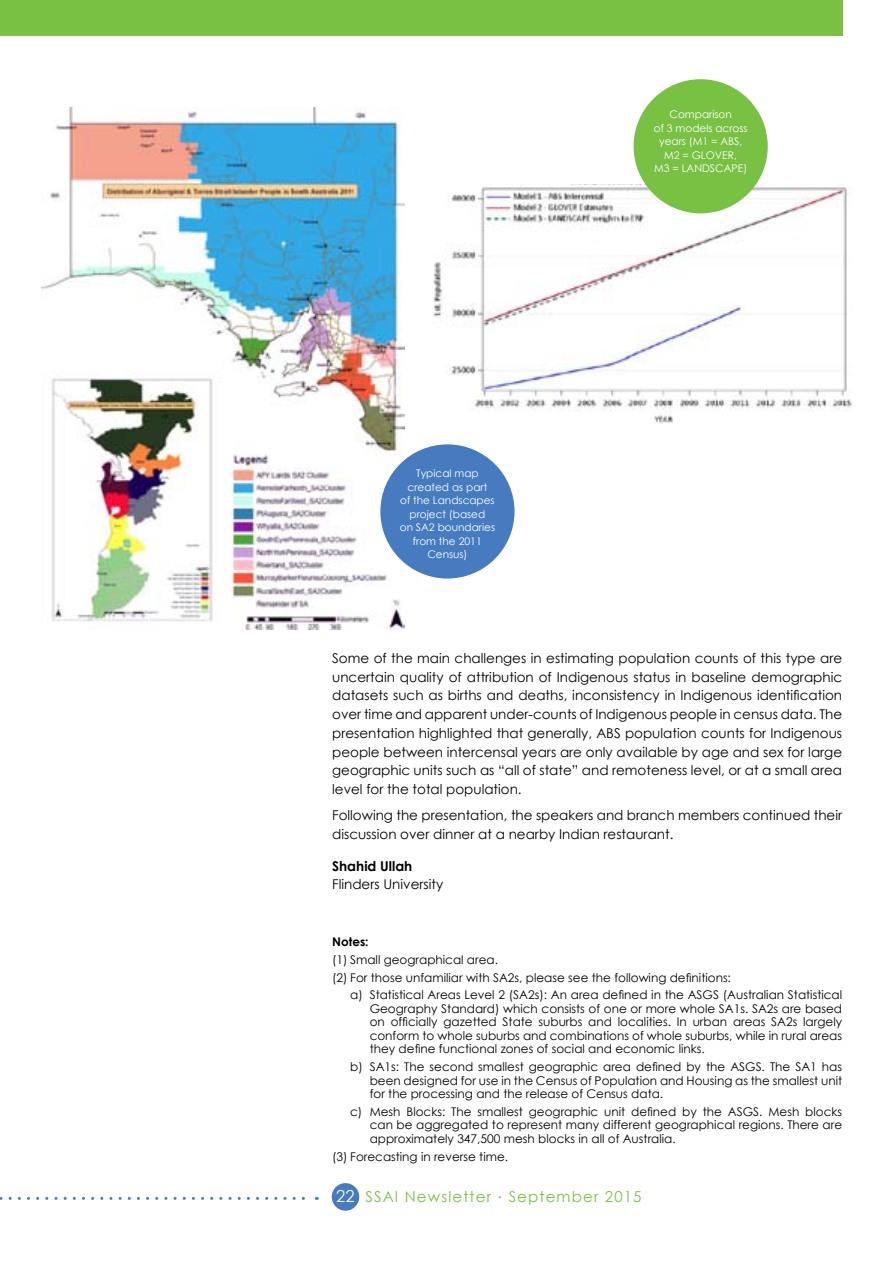
<style>
.page{position:relative;width:893px;height:1263px;background:#fff}
.page>*{position:absolute;margin:0;border:0;box-sizing:border-box;transform-origin:0 0}
.t1{font:15px "Century Gothic";letter-spacing:.075em;color:#78c143}
.t2{font:13.5px/18.8px "Century Gothic";color:#000;text-align:justify}
.t3{font:700 13.5px "Century Gothic";color:#000}
.t4{font:12px/13.5px "Century Gothic";color:#000;text-align:justify}
.t5{font:700 12px "Century Gothic";color:#000}
.t6{font:10.5px/13.5px "Century Gothic";color:#fff;text-align:center}
.s1{font-size:16.5px;color:#fff}
</style>
<div class="page">
<div style="left:332px;top:1183px;width:27px;height:28px;background:#467cbf;border-radius:50%"></div>
<div style="left:0;top:0;width:842px;height:36px;background:#78c143"></div>
<svg style="left:0;top:1197px;width:317px;height:3px"></svg>
<img style="left:41px;top:107px;width:363px;height:523px">
<div style="left:380px;top:444px;width:134px;height:134px;background:#467cbf;border-radius:50%"></div>
<img style="left:433px;top:185px;width:419px;height:239px">
<div style="left:634px;top:79px;width:134px;height:134px;background:#78c143;border-radius:50%"></div>
<p class="t6" style="left:400px;top:466px;width:97px">Typical map created as part<br>of the Landscapes project (based<br>on SA2 boundaries from the 2011<br>Census)</p>
<p class="t6" style="left:654px;top:108px;width:95px">Comparison<br>of 3 models across years (M1 = ABS,<br>M2 = GLOVER,<br>M3 = LANDSCAPE)</p>
<p class="t2" style="left:332px;top:648px;width:511px">Some of the main challenges in estimating population counts of this type are uncertain quality of attribution of Indigenous status in baseline demographic datasets such as births and deaths, inconsistency in Indigenous identification over time and apparent under-counts of Indigenous people in census data. The presentation highlighted that generally, ABS population counts for Indigenous people between intercensal years are only available by age and sex for large geographic units such as “all of state” and remoteness level, or at a small area level for the total population.</p>
<p class="t2" style="left:332px;top:806px;width:511px">Following the presentation, the speakers and branch members continued their discussion over dinner at a nearby Indian restaurant.</p>
<p class="t3" style="left:332px;top:857px;width:82px">Shahid Ullah</p>
<p class="t2" style="left:332px;top:875px;width:113px">Flinders University</p>
<p class="t5" style="left:332px;top:934px;width:38px">N otes:</p>
<p class="t4" style="left:332px;top:953px;width:167px">(1) Small geographical area.</p>
<p class="t4" style="left:332px;top:970px;width:400px">(2) For those unfamiliar with SA2s, please see the following definitions:</p>
<p class="t4" style="left:350px;top:988px;width:493px">a) Statistical Areas Level 2 (SA2s): An area defined in the ASGS (Australian Statistical</p>
<p class="t4" style="left:370px;top:1002px;width:474px">Geography Standard) which consists of one or more whole SA1s. SA2s are based on officially gazetted State suburbs and localities. In urban areas SA2s largely conform to whole suburbs and combinations of whole suburbs, while in rural areas they define functional zones of social and economic links.</p>
<p class="t4" style="left:370px;top:1060px;width:474px;text-indent:-20px">b) SA1s: The second smallest geographic area defined by the ASGS. The SA1 has been designed for use in the Census of Population and Housing as the smallest unit for the processing and the release of Census data.</p>
<p class="t4" style="left:370px;top:1105px;width:474px;text-indent:-20px">c) Mesh Blocks: The smallest geographic unit defined by the ASGS. Mesh blocks can be aggregated to represent many different geographical regions. There are approximately 347,500 mesh blocks in all of Australia.</p>
<p class="t4" style="left:332px;top:1149px;width:177px">(3) Forecasting in reverse time.</p>
<p class="t1" style="left:336px;top:1187px;width:307px"><span class="s1">22</span> SSAI Newsletter <sup>.</sup> September 2015</p>
</div>
